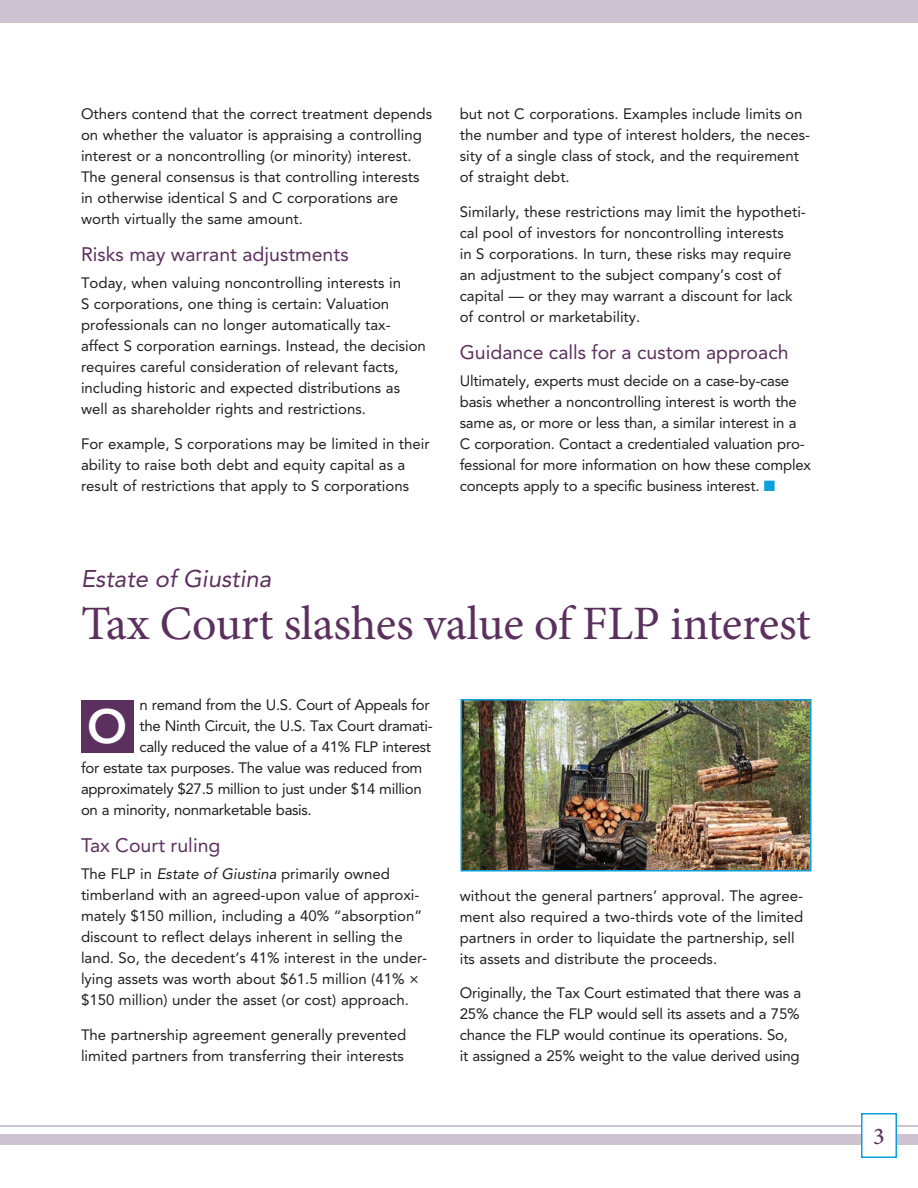
<style>
.page{position:relative;width:918px;height:1188px;background:#fff}
.page>*{position:absolute;margin:0;border:0;box-sizing:border-box;transform-origin:0 0}
.t1{font:48px "Minion Pro";letter-spacing:-.005em;color:#5c305e}
.t2{font:800 48px "Avenir";color:#fff}
.t3{font:italic 24px "Avenir LT Std";color:#5c305e}
.t4{font:500 24px "Minion Pro";color:#5c305e}
.t5{font:19.5px "Avenir LT Std";color:#5c305e}
.t6{font:15px/21px "Avenir LT Std";color:#231f20}
.t7{font:15px "Avenir LT Std";letter-spacing:-.02em;color:#231f20}
.s1{color:#0ca0dc}
.s2{font-style:italic}
</style>
<div class="page">
<div style="left:0;top:1134px;width:918px;height:10px;background:#cec3d0"></div>
<div style="left:0;top:0;width:918px;height:22px;background:#cec3d0"></div>
<hr style="left:0;top:1125px;width:918px;height:1px;background:#cec3d0">
<div style="left:862px;top:1114px;width:34px;height:43px;background:#fff"></div>
<div style="left:861px;top:1113px;width:36px;height:45px;border:2px solid #0ca0dc"></div>
<div style="left:81px;top:700px;width:53px;height:53px;background:#5c305e"></div>
<img style="left:463px;top:702px;width:346px;height:167px">
<div style="left:460px;top:699px;width:352px;height:173px;border:2px solid #0ca0dc"></div>
<p class="t6" style="left:81px;top:104px;width:353px">Others contend that the correct treatment depends on whether the valuator is appraising a controlling interest or a noncontrolling (or minority) interest.<br>The general consensus is that controlling interests in otherwise identical S and C corporations are worth virtually the same amount.</p>
<h3 class="t5" style="left:81px;top:243px;width:269px">Risks may warrant adjustments</h3>
<p class="t6" style="left:81px;top:273px;width:346px">Today, when valuing noncontrolling interests in<br>S corporations, one thing is certain: Valuation professionals can no longer automatically tax&shy;affect S corporation earnings. Instead, the decision requires careful consideration of relevant facts, including historic and expected distributions as well as shareholder rights and restrictions.</p>
<p class="t6" style="left:81px;top:433px;width:350px">For example, S corporations may be limited in their ability to raise both debt and equity capital as a result of restrictions that apply to S corporations</p>
<p class="t6" style="left:460px;top:104px;width:352px">but not C corporations. Examples include limits on the number and type of interest holders, the neces&shy;sity of a single class of stock, and the requirement of straight debt.</p>
<p class="t6" style="left:460px;top:201px;width:348px">Similarly, these restrictions may limit the hypotheti&shy;cal pool of investors for noncontrolling interests<br>in S corporations. In turn, these risks may require an adjustment to the subject company’s cost of capital — or they may warrant a discount for lack of control or marketability.</p>
<h3 class="t5" style="left:460px;top:341px;width:330px">Guidance calls for a custom approach</h3>
<p class="t6" style="left:460px;top:370px;width:353px">Ultimately, experts must decide on a case-by-case basis whether a noncontrolling interest is worth the same as, or more or less than, a similar interest in a<br>C corporation. Contact a credentialed valuation pro&shy;fessional for more information on how these complex concepts apply to a specific business interest. <span class="s1">■</span></p>
<h2 class="t3" style="left:81px;top:564px;width:192px">Estate of Giustina</h2>
<h1 class="t1" style="left:81px;top:592px;width:731px">Tax Court slashes value of FLP interest</h1>
<p class="t7" style="left:140px;top:696px;width:292px">n remand from the U.S. Court of Appeals for</p>
<p class="t7" style="left:140px;top:717px;width:295px">the Ninth Circuit, the U.S. Tax Court dramati-</p>
<p class="t7" style="left:140px;top:738px;width:293px">cally reduced the value of a 41% FLP interest</p>
<p class="t7" style="left:81px;top:759px;width:343px">for estate tax purposes. The value was reduced from</p>
<p class="t7" style="left:81px;top:780px;width:342px">approximately $27.5 million to just under $14 million</p>
<p class="t7" style="left:81px;top:801px;width:232px">on a minority, nonmarketable basis.</p>
<h3 class="t5" style="left:81px;top:834px;width:141px">Tax Court ruling</h3>
<p class="t6" style="left:81px;top:864px;width:348px">The FLP in <span class="s2">Estate of Giustina</span> primarily owned timberland with an agreed-upon value of approxi&shy;mately $150 million, including a 40% “absorption” discount to reflect delays inherent in selling the land. So, the decedent’s 41% interest in the under&shy;lying assets was worth about $61.5 million (41% × $150 million) under the asset (or cost) approach.</p>
<p class="t6" style="left:81px;top:1024px;width:327px">The partnership agreement generally prevented limited partners from transferring their interests</p>
<h1 class="t2" style="left:87px;top:689px;width:41px">O</h1>
<p class="t6" style="left:460px;top:885px;width:345px">without the general partners’ approval. The agree&shy;ment also required a two-thirds vote of the limited partners in order to liquidate the partnership, sell its assets and distribute the proceeds.</p>
<p class="t6" style="left:460px;top:983px;width:343px">Originally, the Tax Court estimated that there was a 25% chance the FLP would sell its assets and a 75% chance the FLP would continue its operations. So,<br>it assigned a 25% weight to the value derived using</p>
<h2 class="t4" style="left:873px;top:1120px;width:13px">3</h2>
</div>
